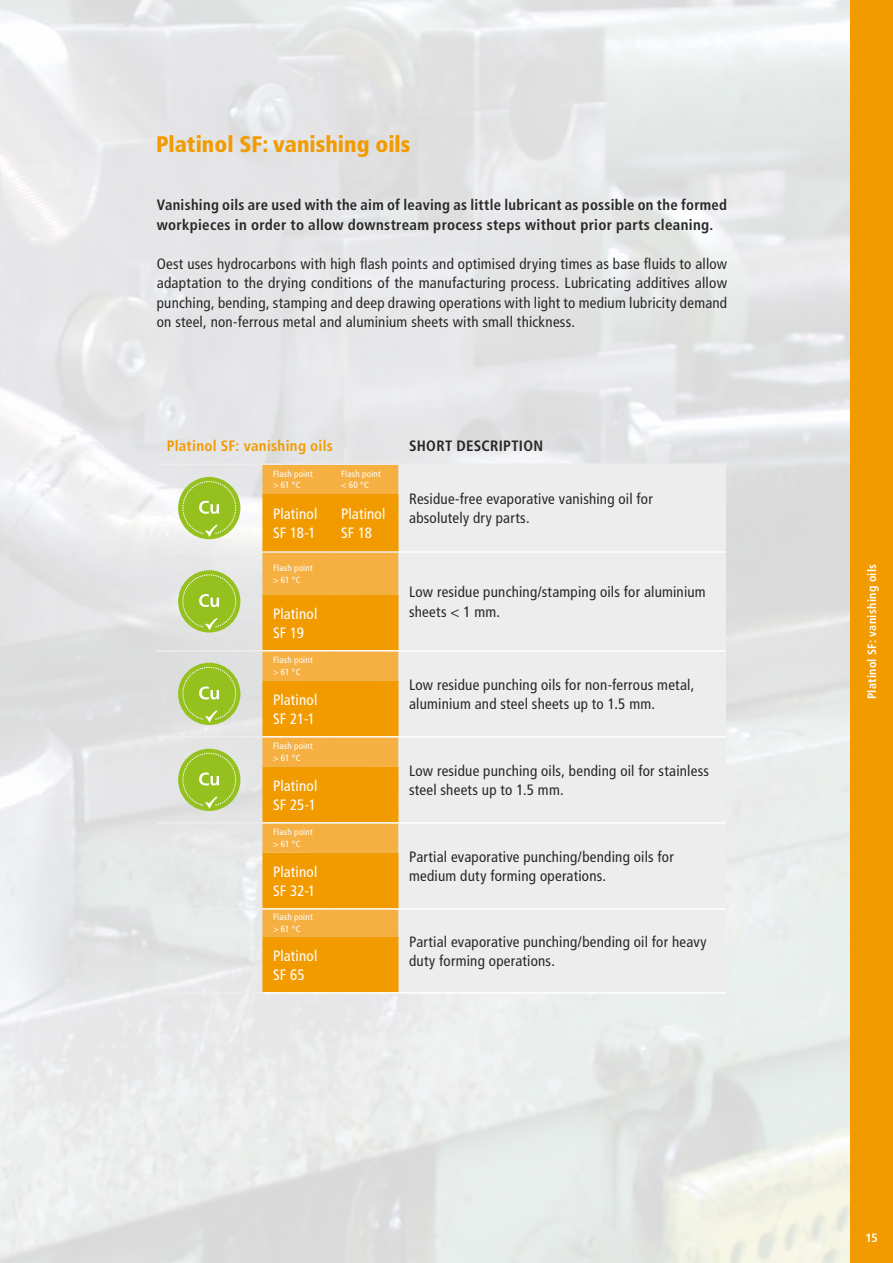
<style>
.page{position:relative;width:893px;height:1263px;background:#fff}
.page>*{position:absolute;margin:0;border:0;box-sizing:border-box;transform-origin:0 0}
.t1{font:900 condensed 22.5px "Frutiger LT Pro";color:#f29b00}
.t2{font:condensed 15px/19.5px "Frutiger LT Pro";letter-spacing:.015em;color:#282827}
.t3{font:700 condensed 15px/19.5px "Frutiger LT Pro";letter-spacing:.02em;color:#282827}
.t4{font:condensed 15px/19.5px "Frutiger LT Pro";letter-spacing:.01em;color:#fff}
.t5{font:700 condensed 15px "Frutiger LT Pro";letter-spacing:.02em;color:#f29b00}
.t6{font:700 condensed 12px "Frutiger LT Pro";letter-spacing:.025em;color:#fff}
.t7{font:condensed 9px/11.7px "Frutiger LT Pro";letter-spacing:.03em;color:#fff}
</style>
<div class="page">
<img style="left:0;top:0;width:850px;height:1263px">
<div style="left:850px;top:0;width:43px;height:1263px;background:#f29b00"></div>
<div style="left:262px;top:465px;width:136px;height:29px;background:#f6b042"></div>
<div style="left:398px;top:465px;width:328px;height:527px;background:#ededed"></div>
<svg style="left:262px;top:494px;width:136px;height:498px;fill:#f29b00"></svg>
<hr style="left:156px;top:992px;width:106px;height:1px;background:#ededed">
<hr style="left:398px;top:992px;width:328px;height:1px;background:#fff">
<hr style="left:156px;top:463px;width:106px;height:2px;background:#ededed">
<hr style="left:262px;top:463px;width:68px;height:2px;background:#ededed">
<hr style="left:330px;top:463px;width:68px;height:2px;background:#ededed">
<hr style="left:398px;top:463px;width:328px;height:2px;background:#ededed">
<hr style="left:156px;top:551px;width:106px;height:2px;background:#ededed">
<hr style="left:262px;top:551px;width:68px;height:2px;background:#ededed">
<hr style="left:330px;top:551px;width:68px;height:2px;background:#ededed">
<hr style="left:156px;top:650px;width:106px;height:1px;background:#ededed">
<hr style="left:156px;top:736px;width:106px;height:1px;background:#ededed">
<hr style="left:156px;top:822px;width:106px;height:2px;background:#ededed">
<hr style="left:156px;top:908px;width:106px;height:2px;background:#ededed">
<hr style="left:398px;top:551px;width:328px;height:2px;background:#fff">
<hr style="left:262px;top:650px;width:68px;height:1px;background:#fff">
<hr style="left:330px;top:650px;width:68px;height:1px;background:#fff">
<hr style="left:398px;top:650px;width:328px;height:1px;background:#fff">
<hr style="left:262px;top:736px;width:68px;height:1px;background:#fff">
<hr style="left:330px;top:736px;width:68px;height:1px;background:#fff">
<hr style="left:398px;top:736px;width:328px;height:1px;background:#fff">
<hr style="left:262px;top:822px;width:68px;height:2px;background:#fff">
<hr style="left:330px;top:822px;width:68px;height:2px;background:#fff">
<hr style="left:398px;top:822px;width:328px;height:2px;background:#fff">
<hr style="left:262px;top:908px;width:68px;height:2px;background:#fff">
<hr style="left:330px;top:908px;width:68px;height:2px;background:#fff">
<hr style="left:398px;top:908px;width:328px;height:2px;background:#fff">
<hr style="left:262px;top:992px;width:68px;height:1px;background:#fff">
<hr style="left:330px;top:992px;width:68px;height:1px;background:#fff">
<div style="left:178px;top:477px;width:62px;height:62px;background:#95c11f;border-radius:50%"></div>
<svg style="left:182px;top:481px;width:54px;height:56px"></svg>
<div style="left:178px;top:570px;width:62px;height:62px;background:#95c11f;border-radius:50%"></div>
<svg style="left:182px;top:574px;width:54px;height:56px"></svg>
<div style="left:178px;top:663px;width:62px;height:62px;background:#95c11f;border-radius:50%"></div>
<svg style="left:182px;top:667px;width:54px;height:55px"></svg>
<div style="left:178px;top:749px;width:62px;height:62px;background:#95c11f;border-radius:50%"></div>
<svg style="left:182px;top:753px;width:54px;height:55px"></svg>
<h1 class="t1" style="left:156px;top:130px;width:256px">Platinol SF: vanishing oils</h1>
<p class="t3" style="left:157px;top:195px;width:572px">Vanishing oils are used with the aim of leaving as little lubricant as possible on the formed workpieces in order to allow downstream process steps without prior parts cleaning.</p>
<p class="t2" style="left:157px;top:254px;width:572px;text-align:justify">Oest uses hydrocarbons with high flash points and optimised drying times as base fluids to allow adaptation to the drying conditions of the manufacturing process. Lubricating additives allow punching, bending, stamping and deep drawing operations with light to medium lubricity demand on steel, non-ferrous metal and aluminium sheets with small thickness.</p>
<p class="t5" style="left:167px;top:437px;width:168px">Platinol SF: vanishing oils</p>
<p class="t3" style="left:409px;top:436px;width:136px">SHORT DESCRIPTION</p>
<p class="t7" style="left:273px;top:468px;width:41px">Flash point &gt; 61 °C</p>
<p class="t7" style="left:341px;top:468px;width:41px">Flash point &lt; 60 °C</p>
<p class="t2" style="left:409px;top:489px;width:245px">Residue-free evaporative vanishing oil for absolutely dry parts.</p>
<p class="t4" style="left:273px;top:504px;width:46px">Platinol<br>SF 18-1</p>
<p class="t4" style="left:341px;top:504px;width:46px">Platinol<br>SF 18</p>
<p class="t7" style="left:273px;top:562px;width:41px">Flash point &gt; 61 °C</p>
<p class="t2" style="left:409px;top:582px;width:298px">Low residue punching/stamping oils for aluminium</p>
<p class="t4" style="left:273px;top:604px;width:46px">Platinol</p>
<p class="t2" style="left:409px;top:602px;width:93px">sheets &lt; 1 mm.</p>
<p class="t4" style="left:273px;top:623px;width:32px">SF 19</p>
<p class="t7" style="left:273px;top:654px;width:41px">Flash point &gt; 61 °C</p>
<p class="t2" style="left:409px;top:675px;width:287px">Low residue punching oils for non-ferrous metal, aluminium and steel sheets up to 1.5 mm.</p>
<p class="t4" style="left:273px;top:690px;width:46px">Platinol<br>SF 21-1</p>
<p class="t7" style="left:273px;top:740px;width:41px">Flash point &gt; 61 °C</p>
<p class="t4" style="left:273px;top:776px;width:46px">Platinol<br>SF 25-1</p>
<p class="t7" style="left:273px;top:826px;width:41px">Flash point &gt; 61 °C</p>
<p class="t4" style="left:273px;top:862px;width:46px">Platinol<br>SF 32-1</p>
<p class="t7" style="left:273px;top:911px;width:41px">Flash point &gt; 61 °C</p>
<p class="t4" style="left:273px;top:946px;width:46px">Platinol<br>SF 65</p>
<p class="t2" style="left:409px;top:761px;width:301px">Low residue punching oils, bending oil for stainless steel sheets up to 1.5 mm.</p>
<p class="t2" style="left:409px;top:847px;width:266px">Partial evaporative punching/bending oils for medium duty forming operations.</p>
<p class="t2" style="left:409px;top:932px;width:299px">Partial evaporative punching/bending oil for heavy duty forming operations.</p>
<p class="t6" style="left:865px;top:699px;width:137px;rotate:-90deg">Platinol SF: vanishing oils</p>
<p class="t6" style="left:866px;top:1230px;width:14px">15</p>
</div>
